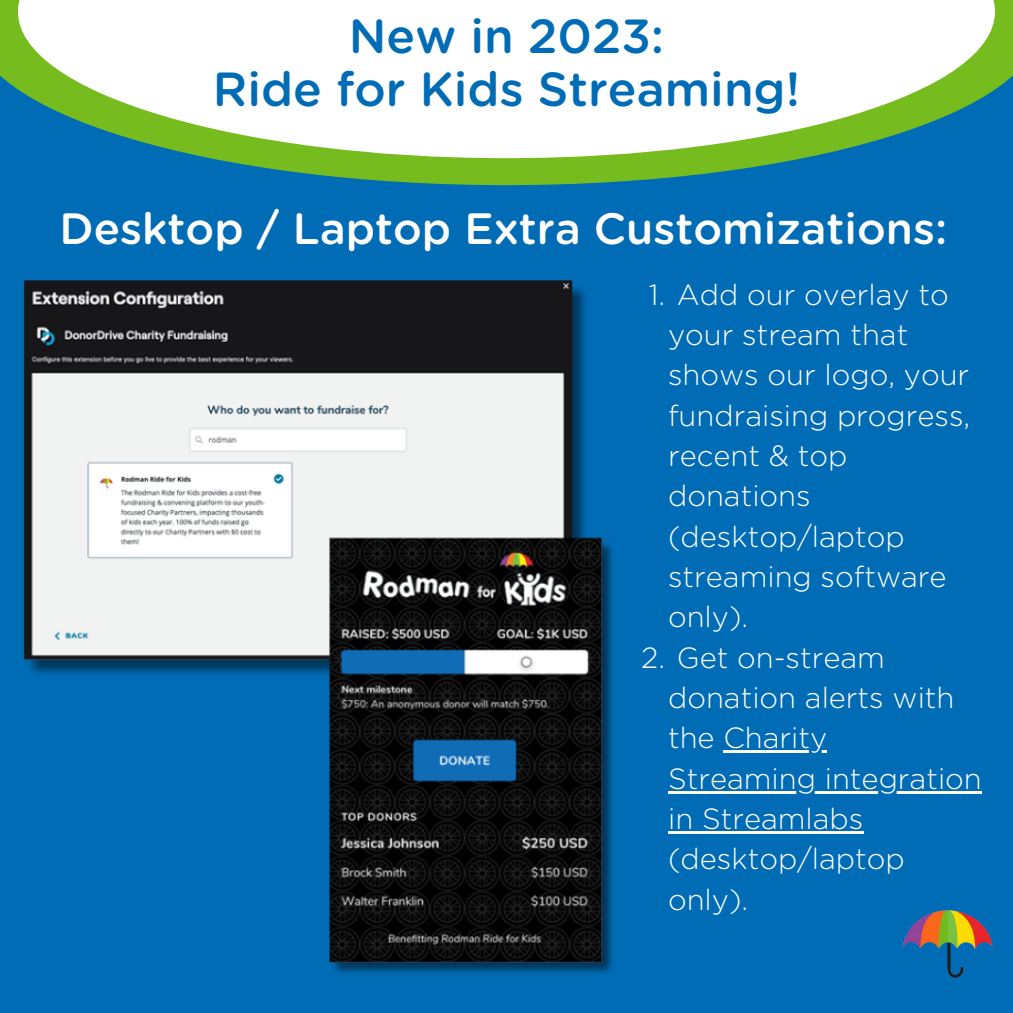
<style>
.page{position:relative;width:1013px;height:1013px;background:#fff}
.page>*{position:absolute;margin:0;border:0;box-sizing:border-box;transform-origin:0 0}
.t1{font:500 47.75px "Gotham Rounded";color:#006cb5}
.t2{font:500 43.75px "Gotham Rounded";color:#fff}
.t3{font:300 29.12px/40.2px "Gotham Rounded";color:#fff}
</style>
<div class="page">
<div style="left:0;top:0;width:1012px;height:1012px;background:#006cb5"></div>
<svg style="left:0;top:0;width:1012px;height:185px"></svg>
<svg style="left:18px;top:0;width:976px;height:158px;background:#dbecdc"></svg>
<img style="left:902px;top:910px;width:91px;height:68px">
<img style="left:23px;top:280px;width:563px;height:394px">
<img style="left:328px;top:532px;width:285px;height:441px">
<hr style="left:723px;top:750px;width:104px;height:3px;background:#fff">
<hr style="left:668px;top:790px;width:313px;height:3px;background:#fff">
<hr style="left:668px;top:831px;width:195px;height:2px;background:#fff">
<p class="t1" style="left:349px;top:15px;width:317px">New in 2023:</p>
<p class="t1" style="left:213px;top:67px;width:589px">Ride for Kids Streaming!</p>
<p class="t2" style="left:59px;top:209px;width:889px">Desktop / Laptop Extra Customizations:</p>
<p class="t3" style="left:668px;top:276px;width:304px;text-indent:-19px">1. Add our overlay to your stream that shows our logo, your fundraising progress, recent &amp; top donations (desktop/laptop streaming software only).</p>
<p class="t3" style="left:668px;top:639px;width:315px;text-indent:-27px">2. Get on-stream donation alerts with the Charity<br>Streaming integration in Streamlabs (desktop/laptop only).</p>
</div>
